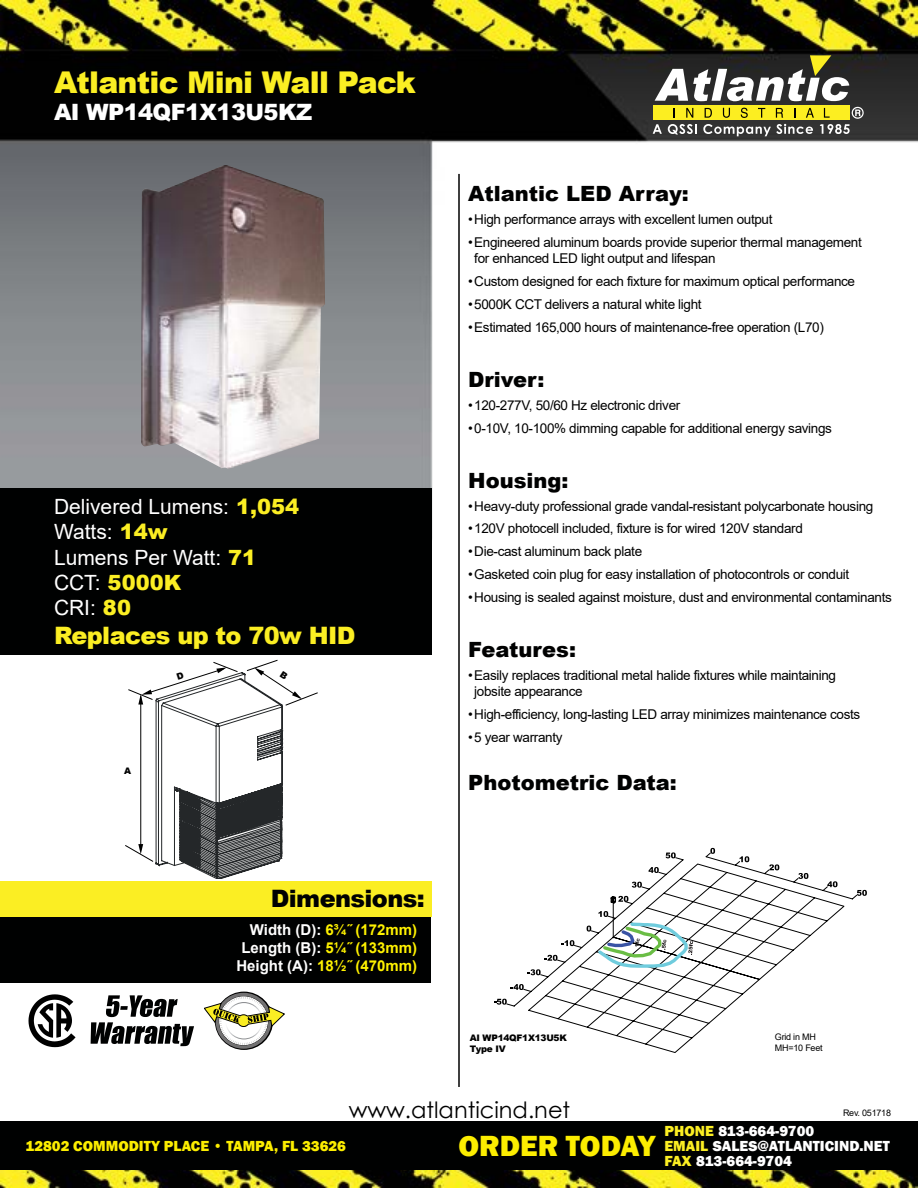
<style>
.page{position:relative;width:918px;height:1188px;background:#fff}
.page>*{position:absolute;margin:0;border:0;box-sizing:border-box;transform-origin:0 0}
.t1{font:900 30px "Arial";letter-spacing:-.025em;color:#fbee23}
.t2{font:800 30px "Franklin Gothic";color:#fced00}
.t3{font:900 24px "Arial";letter-spacing:-.025em;color:#fbee23}
.t4{font:900 24px "Arial";letter-spacing:-.025em;color:#000101}
.t5{font:22.5px "Century Gothic";color:#000}
.t6{font:900 22.5px "Arial";letter-spacing:-.025em;color:#fff}
.t7{font:21px/25.2px "Arial";color:#fff}
.t8{font:900 21px "Arial";color:#000101}
.t9{font:700 15px/18px "Arial";color:#fff200;text-align:right}
.t10{font:800 15px/15px "Franklin Gothic";color:#fff}
.t11{font:800 15px "Franklin Gothic";color:#fced00}
.t12{font:13.5px/16.2px "Arial";letter-spacing:-.025em;color:#000}
.t13{font:9px/10.8px "Arial";letter-spacing:-.025em;color:#000}
.t14{font:900 9px/10.5px "Arial";letter-spacing:-.025em;color:#000}
.s1{font-weight:900;color:#fbee23}
.s2{color:#fff}
.s3{color:#fbee23}
</style>
<div class="page">
<img style="left:0;top:0;width:918px;height:1188px">
<div style="left:653px;top:105px;width:196px;height:15px;background:#fcee21"></div>
<svg style="left:655px;top:55px;width:194px;height:46px"></svg>
<svg style="left:686px;top:108px;width:7px;height:10px"></svg>
<svg style="left:705px;top:108px;width:7px;height:10px"></svg>
<svg style="left:723px;top:108px;width:7px;height:10px"></svg>
<svg style="left:741px;top:108px;width:7px;height:10px"></svg>
<svg style="left:758px;top:108px;width:7px;height:10px"></svg>
<svg style="left:776px;top:108px;width:7px;height:10px"></svg>
<svg style="left:806px;top:108px;width:8px;height:10px"></svg>
<svg style="left:653px;top:124px;width:9px;height:10px"></svg>
<svg style="left:668px;top:124px;width:29px;height:11px"></svg>
<svg style="left:703px;top:124px;width:110px;height:12px"></svg>
<svg style="left:820px;top:107px;width:44px;height:27px"></svg>
<div style="left:0;top:1121px;width:918px;height:49px;background:#000101"></div>
<hr style="left:458px;top:174px;width:2px;height:913px;background:#000">
<svg style="left:507px;top:853px;width:350px;height:200px"></svg>
<svg style="left:740px;top:856px;width:9px;height:6px"></svg>
<svg style="left:769px;top:864px;width:10px;height:6px"></svg>
<svg style="left:798px;top:873px;width:10px;height:6px"></svg>
<svg style="left:827px;top:881px;width:11px;height:6px"></svg>
<svg style="left:857px;top:890px;width:10px;height:6px"></svg>
<svg style="left:710px;top:848px;width:5px;height:6px"></svg>
<svg style="left:494px;top:999px;width:13px;height:6px"></svg>
<svg style="left:511px;top:984px;width:13px;height:6px"></svg>
<svg style="left:528px;top:969px;width:13px;height:6px"></svg>
<svg style="left:545px;top:955px;width:13px;height:6px"></svg>
<svg style="left:562px;top:940px;width:12px;height:6px"></svg>
<svg style="left:632px;top:882px;width:10px;height:6px"></svg>
<svg style="left:649px;top:867px;width:10px;height:6px"></svg>
<svg style="left:666px;top:852px;width:10px;height:6px"></svg>
<svg style="left:587px;top:896px;width:106px;height:74px"></svg>
<img style="left:141px;top:165px;width:184px;height:304px">
<div style="left:0;top:913px;width:431px;height:69px;background:#000101"></div>
<div style="left:0;top:881px;width:432px;height:36px;background:#fbee23"></div>
<div style="left:0;top:488px;width:432px;height:166px;background:#000101"></div>
<svg style="left:29px;top:994px;width:47px;height:53px"></svg>
<svg style="left:91px;top:995px;width:103px;height:51px"></svg>
<svg style="left:204px;top:992px;width:81px;height:58px"></svg>
<svg style="left:124px;top:659px;width:195px;height:220px"></svg>
<h1 class="t1" style="left:54px;top:61px;width:363px">Atlantic Mini Wall Pack</h1>
<h3 class="t6" style="left:54px;top:96px;width:260px">AI WP14QF1X13U5KZ</h3>
<h3 class="t7" style="left:54px;top:494px;width:247px">Delivered Lumens: <span class="s1">1,054<br></span>Watts: <span class="s1">14w<br></span>Lumens Per Watt: <span class="s1">71<br></span>CCT: <span class="s1">5000K<br></span>CRI: <span class="s1">80</span></h3>
<h2 class="t3" style="left:54px;top:618px;width:303px">Replaces up to 70w HID</h2>
<p class="t14" style="left:124px;top:765px;width:9px">A</p>
<h2 class="t4" style="left:271px;top:881px;width:156px">Dimensions:</h2>
<p class="t9" style="left:236px;top:921px;width:182px"><span class="s2">Width (D):</span> 6¾˝ (172mm)<br><span class="s2">Length (B):</span> 5¼˝ (133mm)<br><span class="s2">Height (A):</span> 18½˝ (470mm)</p>
<h3 class="t8" style="left:468px;top:178px;width:222px">Atlantic LED Array:</h3>
<p class="t12" style="left:468px;top:211px;width:306px">•High performance arrays with excellent lumen output</p>
<p class="t12" style="left:474px;top:234px;width:389px;text-indent:-6px">•Engineered aluminum boards provide superior thermal management for enhanced LED light output and lifespan</p>
<p class="t12" style="left:468px;top:273px;width:388px">•Custom designed for each fixture for maximum optical performance</p>
<p class="t12" style="left:468px;top:296px;width:235px">•5000K CCT delivers a natural white light</p>
<p class="t12" style="left:468px;top:319px;width:357px">•Estimated 165,000 hours of maintenance-free operation (L70)</p>
<h3 class="t8" style="left:468px;top:364px;width:78px">Driver:</h3>
<p class="t12" style="left:468px;top:397px;width:214px">•120-277V, 50/60 Hz electronic driver</p>
<p class="t12" style="left:468px;top:420px;width:365px">•0-10V, 10-100% dimming capable for additional energy savings</p>
<h3 class="t8" style="left:468px;top:465px;width:102px">Housing:</h3>
<p class="t12" style="left:468px;top:498px;width:407px">•Heavy-duty professional grade vandal-resistant polycarbonate housing</p>
<p class="t12" style="left:468px;top:521px;width:336px">•120V photocell included, fixture is for wired 120V standard</p>
<p class="t12" style="left:468px;top:543px;width:175px">•Die-cast aluminum back plate</p>
<p class="t12" style="left:468px;top:566px;width:383px">•Gasketed coin plug for easy installation of photocontrols or conduit</p>
<p class="t12" style="left:468px;top:589px;width:425px">•Housing is sealed against moisture, dust and environmental contaminants</p>
<h3 class="t8" style="left:468px;top:634px;width:109px">Features:</h3>
<p class="t12" style="left:474px;top:667px;width:363px;text-indent:-6px">•Easily replaces traditional metal halide fixtures while maintaining jobsite appearance</p>
<p class="t12" style="left:468px;top:706px;width:394px">•High-efficiency, long-lasting LED array minimizes maintenance costs</p>
<p class="t12" style="left:468px;top:729px;width:96px">•5 year warranty</p>
<h3 class="t8" style="left:468px;top:768px;width:210px">Photometric Data:</h3>
<p class="t14" style="left:470px;top:1033px;width:99px">AI WP14QF1X13U5K<br>Type IV</p>
<p class="t13" style="left:775px;top:1031px;width:49px">Grid in MH<br>MH=10 Feet</p>
<h3 class="t5" style="left:349px;top:1094px;width:223px">www.atlanticind.net</h3>
<p class="t11" style="left:26px;top:1136px;width:322px">12802 COMMODITY PLACE • TAMPA, FL 33626</p>
<h1 class="t2" style="left:458px;top:1127px;width:199px">ORDER TODAY</h1>
<p class="t13" style="left:843px;top:1107px;width:50px">Rev. 051718</p>
<p class="t10" style="left:664px;top:1124px;width:227px"><span class="s3">PHONE</span> 813-664-9700<br><span class="s3">EMAIL</span> SALES@ATLANTICIND.NET<br><span class="s3">FAX</span> 813-664-9704</p>
</div>
